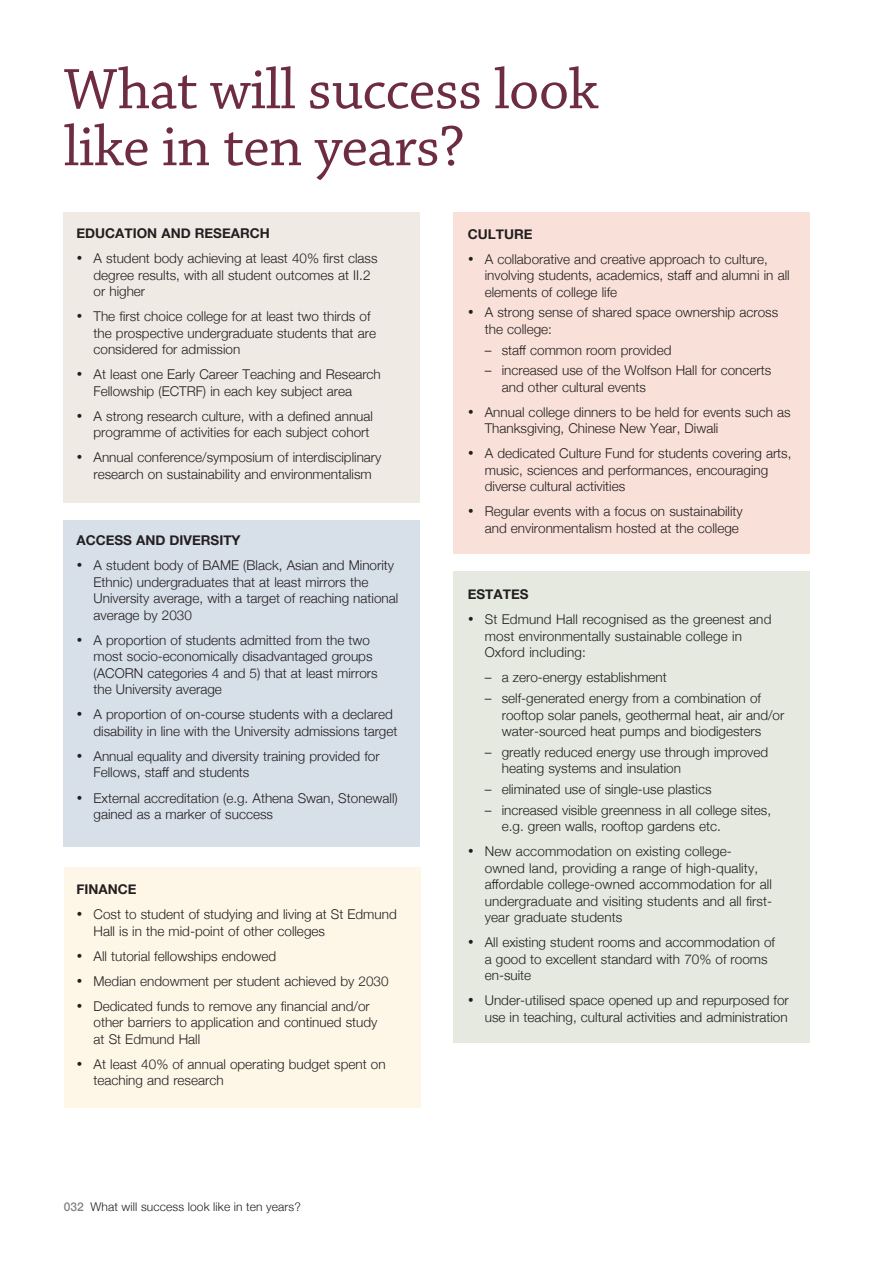
<style>
.page{position:relative;width:893px;height:1263px;background:#fff}
.page>*{position:absolute;margin:0;border:0;box-sizing:border-box;transform-origin:0 0}
.t1{font:60px/57px "Chaparral Pro";letter-spacing:-.01em;color:#6d2c41}
.t2{font:300 13.5px/16.5px "Helvetica Neue";color:#231f20}
.t3{font:700 13.5px "Helvetica Neue";color:#231f20}
.t4{font:300 12px "Helvetica Neue";letter-spacing:.01em;color:#231f20}
.s1{font-weight:500;color:#808285}
</style>
<div class="page">
<div style="left:64px;top:213px;width:356px;height:290px;background:#f0eae4"></div>
<div style="left:64px;top:521px;width:356px;height:326px;background:#d7dfe9"></div>
<div style="left:64px;top:867px;width:356px;height:240px;background:#fef6e7"></div>
<div style="left:453px;top:213px;width:357px;height:341px;background:#f9e1d9"></div>
<div style="left:453px;top:572px;width:357px;height:471px;background:#e5e9df"></div>
<p class="t1" style="left:64px;top:63px;width:536px">What will success look like in ten years?</p>
<p class="t3" style="left:77px;top:223px;width:195px">EDUCATION AND RESEARCH</p>
<p class="t2" style="left:94px;top:249px;width:286px;text-indent:-17px">• A student body achieving at least 40% first class degree results, with all student outcomes at II.2 or higher</p>
<p class="t2" style="left:94px;top:307px;width:284px;text-indent:-17px">• The first choice college for at least two thirds of the prospective undergraduate students that are considered for admission</p>
<p class="t2" style="left:94px;top:365px;width:289px;text-indent:-17px">• At least one Early Career Teaching and Research<br>Fellowship (ECTRF) in each key subject area</p>
<p class="t2" style="left:77px;top:407px;width:298px;text-align:right">• A strong research culture, with a defined annual programme of activities for each subject cohort</p>
<p class="t2" style="left:77px;top:448px;width:306px;text-align:center">• Annual conference/symposium of interdisciplinary research on sustainability and environmentalism</p>
<p class="t3" style="left:77px;top:530px;width:166px">ACCESS AND DIVERSITY</p>
<p class="t2" style="left:94px;top:556px;width:306px;text-indent:-17px">• A student body of BAME (Black, Asian and Minority Ethnic) undergraduates that at least mirrors the University average, with a target of reaching national average by 2030</p>
<p class="t2" style="left:94px;top:631px;width:286px;text-indent:-17px">• A proportion of students admitted from the two most socio-economically disadvantaged groups (ACORN categories 4 and 5) that at least mirrors the University average</p>
<p class="t2" style="left:94px;top:705px;width:305px;text-indent:-17px">• A proportion of on-course students with a declared disability in line with the University admissions target</p>
<p class="t2" style="left:94px;top:747px;width:288px;text-indent:-17px">• Annual equality and diversity training provided for<br>Fellows, staff and students</p>
<p class="t2" style="left:94px;top:788px;width:306px;text-indent:-17px">• External accreditation (e.g. Athena Swan, Stonewall) gained as a marker of success</p>
<p class="t3" style="left:77px;top:878px;width:61px">FINANCE</p>
<p class="t2" style="left:94px;top:905px;width:305px;text-indent:-17px">• Cost to student of studying and living at St Edmund<br>Hall is in the mid-point of other colleges</p>
<p class="t2" style="left:77px;top:946px;width:201px">• All tutorial fellowships endowed</p>
<p class="t2" style="left:77px;top:971px;width:313px">• Median endowment per student achieved by 2030</p>
<p class="t2" style="left:94px;top:996px;width:285px;text-indent:-17px">• Dedicated funds to remove any financial and/or other barriers to application and continued study at St Edmund Hall</p>
<p class="t2" style="left:94px;top:1054px;width:294px;text-indent:-17px">• At least 40% of annual operating budget spent on teaching and research</p>
<p class="t4" style="left:64px;top:1197px;width:239px"><span class="s1">032</span> What will success look like in ten years?</p>
<p class="t3" style="left:468px;top:223px;width:66px">CULTURE</p>
<p class="t2" style="left:485px;top:249px;width:306px;text-indent:-17px">• A collaborative and creative approach to culture, involving students, academics, staff and alumni in all elements of college life</p>
<p class="t2" style="left:485px;top:303px;width:295px;text-indent:-17px">• A strong sense of shared space ownership across the college:</p>
<p class="t2" style="left:485px;top:340px;width:188px">– staff common room provided</p>
<p class="t2" style="left:502px;top:361px;width:271px;text-indent:-17px">– increased use of the Wolfson Hall for concerts and other cultural events</p>
<p class="t2" style="left:485px;top:403px;width:307px;text-indent:-17px">• Annual college dinners to be held for events such as<br>Thanksgiving, Chinese New Year, Diwali</p>
<p class="t2" style="left:485px;top:444px;width:308px;text-indent:-17px">• A dedicated Culture Fund for students covering arts, music, sciences and performances, encouraging diverse cultural activities</p>
<p class="t2" style="left:468px;top:502px;width:277px;text-align:right">• Regular events with a focus on sustainability and environmentalism hosted at the college</p>
<p class="t3" style="left:468px;top:584px;width:62px">ESTATES</p>
<p class="t2" style="left:485px;top:610px;width:288px;text-indent:-17px">• St Edmund Hall recognised as the greenest and most environmentally sustainable college in<br>Oxford including:</p>
<p class="t2" style="left:485px;top:668px;width:184px">– a zero-energy establishment</p>
<p class="t2" style="left:502px;top:689px;width:284px;text-indent:-17px">– self-generated energy from a combination of rooftop solar panels, geothermal heat, air and/or water-sourced heat pumps and biodigesters</p>
<p class="t2" style="left:502px;top:743px;width:268px;text-indent:-17px">– greatly reduced energy use through improved heating systems and insulation</p>
<p class="t2" style="left:485px;top:780px;width:228px">– eliminated use of single-use plastics</p>
<p class="t2" style="left:502px;top:801px;width:271px;text-indent:-17px">– increased visible greenness in all college sites, e.g. green walls, rooftop gardens etc.</p>
<p class="t2" style="left:485px;top:842px;width:289px;text-indent:-17px">• New accommodation on existing college&shy;owned land, providing a range of high-quality, affordable college-owned accommodation for all undergraduate and visiting students and all first&shy;year graduate students</p>
<p class="t2" style="left:485px;top:933px;width:292px;text-indent:-17px">• All existing student rooms and accommodation of a good to excellent standard with 70% of rooms en-suite</p>
<p class="t2" style="left:468px;top:991px;width:323px;text-align:right">• Under-utilised space opened up and repurposed for use in teaching, cultural activities and administration</p>
</div>
